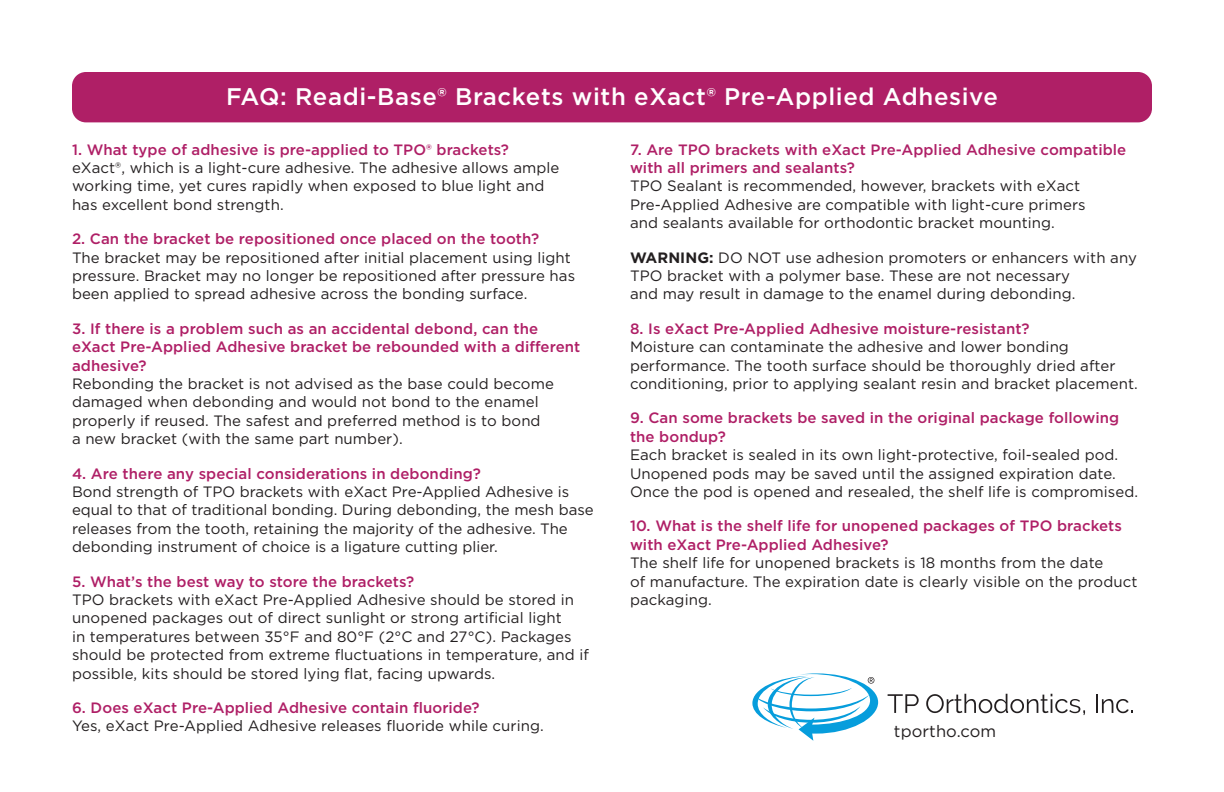
<style>
.page{position:relative;width:1224px;height:792px;background:#fff}
.page>*{position:absolute;margin:0;border:0;box-sizing:border-box;transform-origin:0 0}
.t1{font:500 24px "Gotham";letter-spacing:.025em;color:#fff}
.t2{font:16.4px "Gotham";letter-spacing:.005em;color:#231f20}
.Body_Copy{font:15px/18.4px "Gotham";letter-spacing:.005em;color:#231f20}
.Body_Copy-2{font:500 15px/18.4px "Gotham";letter-spacing:.005em;color:#af1f66}
.s1{font-weight:700}
</style>
<div class="page">
<div style="left:72px;top:72px;width:1080px;height:50px;background:#af1f66;border-radius:14px"></div>
<svg style="left:752px;top:673px;width:126px;height:68px"></svg>
<svg style="left:888px;top:694px;width:31px;height:19px"></svg>
<svg style="left:926px;top:694px;width:159px;height:21px"></svg>
<svg style="left:1096px;top:694px;width:37px;height:19px"></svg>
<p class="t1" style="left:226px;top:81px;width:773px">FAQ: Readi-Base® Brackets with eXact® Pre-Applied Adhesive</p>
<p class="Body_Copy-2" style="left:72px;top:140px;width:439px">1. What type of adhesive is pre-applied to TPO® brackets?</p>
<p class="Body_Copy" style="left:72px;top:158px;width:489px">eXact®, which is a light-cure adhesive. The adhesive allows ample working time, yet cures rapidly when exposed to blue light and has excellent bond strength.</p>
<p class="Body_Copy-2" style="left:72px;top:229px;width:469px">2. Can the bracket be repositioned once placed on the tooth?</p>
<p class="Body_Copy" style="left:72px;top:248px;width:505px">The bracket may be repositioned after initial placement using light pressure. Bracket may no longer be repositioned after pressure has been applied to spread adhesive across the bonding surface.</p>
<p class="Body_Copy-2" style="left:72px;top:319px;width:510px">3. If there is a problem such as an accidental debond, can the eXact Pre-Applied Adhesive bracket be rebounded with a different adhesive?</p>
<p class="Body_Copy" style="left:72px;top:374px;width:483px">Rebonding the bracket is not advised as the base could become damaged when debonding and would not bond to the enamel properly if reused. The safest and preferred method is to bond<br>a new bracket (with the same part number).</p>
<p class="Body_Copy-2" style="left:72px;top:464px;width:411px">4. Are there any special considerations in debonding?</p>
<p class="Body_Copy" style="left:72px;top:482px;width:523px">Bond strength of TPO brackets with eXact Pre-Applied Adhesive is equal to that of traditional bonding. During debonding, the mesh base releases from the tooth, retaining the majority of the adhesive. The debonding instrument of choice is a ligature cutting plier.</p>
<p class="Body_Copy-2" style="left:72px;top:572px;width:344px">5. What’s the best way to store the brackets?</p>
<p class="Body_Copy" style="left:72px;top:590px;width:518px">TPO brackets with eXact Pre-Applied Adhesive should be stored in unopened packages out of direct sunlight or strong artificial light<br>in temperatures between 35°F and 80°F (2°C and 27°C). Packages should be protected from extreme fluctuations in temperature, and if possible, kits should be stored lying flat, facing upwards.</p>
<p class="Body_Copy-2" style="left:72px;top:698px;width:409px">6. Does eXact Pre-Applied Adhesive contain fluoride?</p>
<p class="Body_Copy" style="left:72px;top:717px;width:473px">Yes, eXact Pre-Applied Adhesive releases fluoride while curing.</p>
<p class="Body_Copy-2" style="left:630px;top:140px;width:498px">7. Are TPO brackets with eXact Pre-Applied Adhesive compatible with all primers and sealants?</p>
<p class="Body_Copy" style="left:630px;top:177px;width:457px">TPO Sealant is recommended, however, brackets with eXact<br>Pre-Applied Adhesive are compatible with light-cure primers and sealants available for orthodontic bracket mounting.</p>
<p class="Body_Copy" style="left:630px;top:248px;width:508px"><span class="s1">WARNING:</span> DO NOT use adhesion promoters or enhancers with any<br>TPO bracket with a polymer base. These are not necessary<br>and may result in damage to the enamel during debonding.</p>
<p class="Body_Copy-2" style="left:630px;top:319px;width:401px">8. Is eXact Pre-Applied Adhesive moisture-resistant?</p>
<p class="Body_Copy" style="left:630px;top:337px;width:509px">Moisture can contaminate the adhesive and lower bonding performance. The tooth surface should be thoroughly dried after conditioning, prior to applying sealant resin and bracket placement.</p>
<p class="Body_Copy-2" style="left:630px;top:409px;width:491px">9. Can some brackets be saved in the original package following the bondup?</p>
<p class="Body_Copy" style="left:630px;top:445px;width:490px">Each bracket is sealed in its own light-protective, foil-sealed pod.<br>Unopened pods may be saved until the assigned expiration date.</p>
<p class="Body_Copy" style="left:630px;top:482px;width:510px">Once the pod is opened and resealed, the shelf life is compromised.</p>
<p class="Body_Copy-2" style="left:630px;top:517px;width:493px">10. What is the shelf life for unopened packages of TPO brackets with eXact Pre-Applied Adhesive?</p>
<p class="Body_Copy" style="left:630px;top:553px;width:509px">The shelf life for unopened brackets is 18 months from the date<br>of manufacture. The expiration date is clearly visible on the product packaging.</p>
<p class="t2" style="left:894px;top:721px;width:104px">tportho.com</p>
</div>
